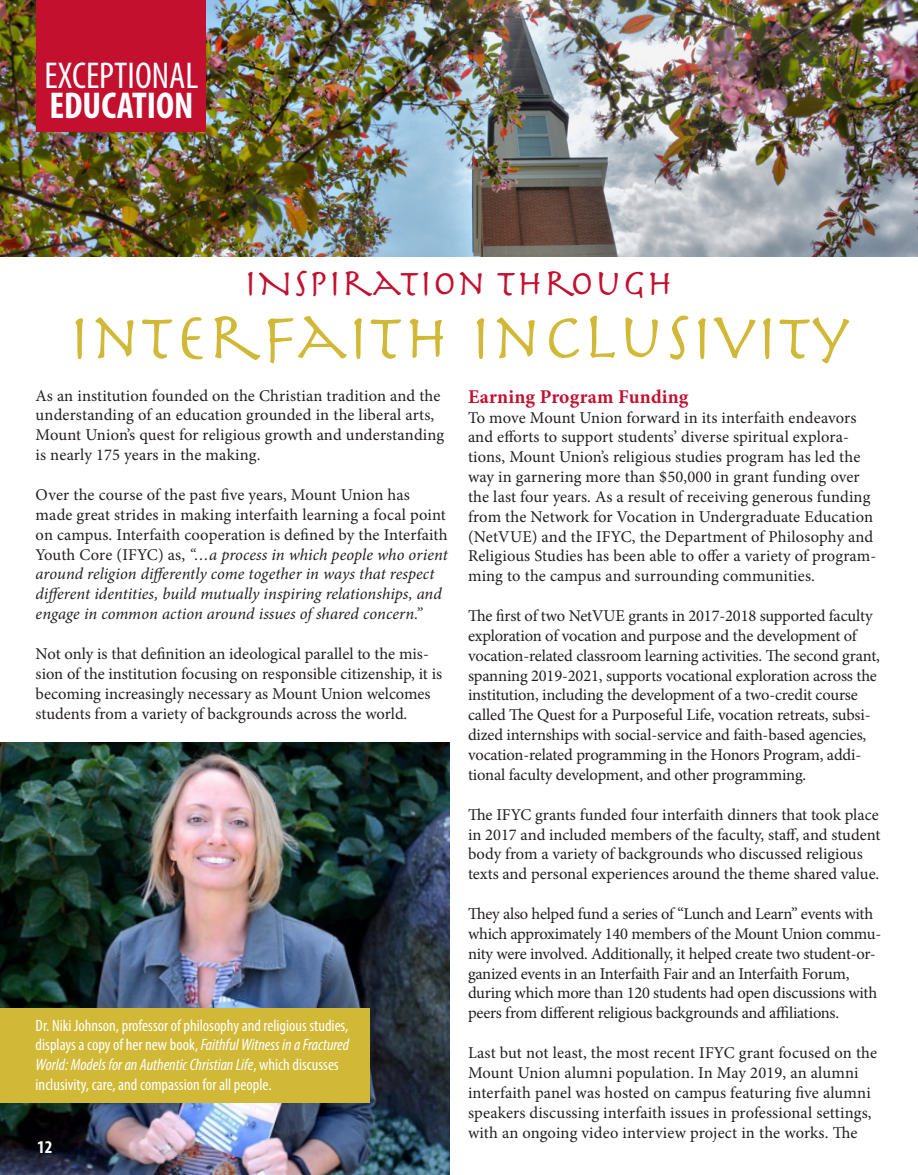
<style>
.page{position:relative;width:918px;height:1175px;background:#fff}
.page>*{position:absolute;margin:0;border:0;box-sizing:border-box;transform-origin:0 0}
.Class_Note_Death_Inf{font:67.5px "Herculanum";color:#d1b937}
.Class_Note_Death_Inf-2{font:39px "Herculanum";color:#c3102f}
.t1{font:condensed 37.5px/30px "Myriad Pro";color:#fff}
.Class_Note_Death_Inf-3{font:700 19.5px "Minion Pro";letter-spacing:.01em;color:#c3102f}
.t2{font:700 condensed 18px "Myriad Pro";color:#fff}
.Class_Note_Death_Inf-4{font:16.5px/19.8px "Minion Pro";color:#231f20}
.Class_Note_Death_Inf-5{font:italic 16.5px/19.8px "Minion Pro";color:#231f20}
.Class_Note_Death_Inf-6{font:16.5px/19.8px "Minion Pro";letter-spacing:-.02em;color:#231f20}
.Class_Note_Death_Inf-7{font:condensed 16.5px/19.8px "Myriad Pro";color:#fff}
.s1{font-weight:700}
.s2{font-style:normal}
.s3{font-style:italic}
</style>
<div class="page">
<img style="left:0;top:0;width:918px;height:256px">
<div style="left:37px;top:0;width:169px;height:131px;background:#c3102f"></div>
<img style="left:0;top:742px;width:450px;height:432px">
<div style="left:0;top:1008px;width:369px;height:94px;background:#d1b937"></div>
<p class="t1" style="left:45px;top:60px;width:155px">EXCEPTIONAL<br><span class="s1">EDUCATION</span></p>
<p class="Class_Note_Death_Inf-2" style="left:244px;top:258px;width:431px">INSPIRATION THROUGH</p>
<p class="Class_Note_Death_Inf" style="left:68px;top:294px;width:783px">INTERFAITH INCLUSIVITY</p>
<p class="Class_Note_Death_Inf-4" style="left:36px;top:385px;width:410px">As an institution founded on the Christian tradition and the understanding of an education grounded in the liberal arts, Mount Union’s quest for religious growth and understanding is nearly 175 years in the making.</p>
<p class="Class_Note_Death_Inf-5" style="left:36px;top:485px;width:414px"><span class="s2">Over the course of the past five years, Mount Union has made great strides in making interfaith learning a focal point on campus. Interfaith cooperation is defined by the Interfaith Youth Core (IFYC) as,</span> “…a process in which people who orient around religion differently come together in ways that respect different identities, build mutually inspiring relationships, and engage in common action around issues of shared concern.”</p>
<p class="Class_Note_Death_Inf-4" style="left:36px;top:644px;width:408px">Not only is that definition an ideological parallel to the mis&shy;sion of the institution focusing on responsible citizenship, it is becoming increasingly necessary as Mount Union welcomes students from a variety of backgrounds across the world.</p>
<p class="Class_Note_Death_Inf-7" style="left:36px;top:1015px;width:315px">Dr. Niki Johnson, professor of philosophy and religious studies, displays a copy of her new book, <span class="s3">Faithful Witness in a Fractured World: Models for an Authentic Christian Life</span>, which discusses inclusivity, care, and compassion for all people.</p>
<p class="t2" style="left:37px;top:1135px;width:17px">12</p>
<p class="Class_Note_Death_Inf-3" style="left:468px;top:383px;width:222px">Earning Program Funding</p>
<p class="Class_Note_Death_Inf-4" style="left:468px;top:407px;width:410px">To move Mount Union forward in its interfaith endeavors and efforts to support students’ diverse spiritual explora&shy;tions, Mount Union’s religious studies program has led the way in garnering more than $50,000 in grant funding over the last four years. As a result of receiving generous funding from the Network for Vocation in Undergraduate Education (NetVUE) and the IFYC, the Department of Philosophy and Religious Studies has been able to offer a variety of program&shy;ming to the campus and surrounding communities.</p>
<p class="Class_Note_Death_Inf-4" style="left:468px;top:606px;width:414px">The first of two NetVUE grants in 2017-2018 supported faculty exploration of vocation and purpose and the development of vocation-related classroom learning activities. The second grant, spanning 2019-2021, supports vocational exploration across the institution, including the development of a two-credit course called The Quest for a Purposeful Life, vocation retreats, subsi&shy;dized internships with social-service and faith-based agencies, vocation-related programming in the Honors Program, addi&shy;tional faculty development, and other programming.</p>
<p class="Class_Note_Death_Inf-4" style="left:468px;top:804px;width:414px">The IFYC grants funded four interfaith dinners that took place in 2017 and included members of the faculty, staff, and student body from a variety of backgrounds who discussed religious texts and personal experiences around the theme shared value.</p>
<p class="Class_Note_Death_Inf-6" style="left:468px;top:904px;width:415px">They also helped fund a series of “Lunch and Learn” events with which approximately 140 members of the Mount Union commu&shy;nity were involved. Additionally, it helped create two student-or&shy;ganized events in an Interfaith Fair and an Interfaith Forum, during which more than 120 students had open discussions with peers from different religious backgrounds and affiliations.</p>
<p class="Class_Note_Death_Inf-4" style="left:468px;top:1043px;width:411px">Last but not least, the most recent IFYC grant focused on the Mount Union alumni population. In May 2019, an alumni interfaith panel was hosted on campus featuring five alumni speakers discussing interfaith issues in professional settings, with an ongoing video interview project in the works. The</p>
</div>
